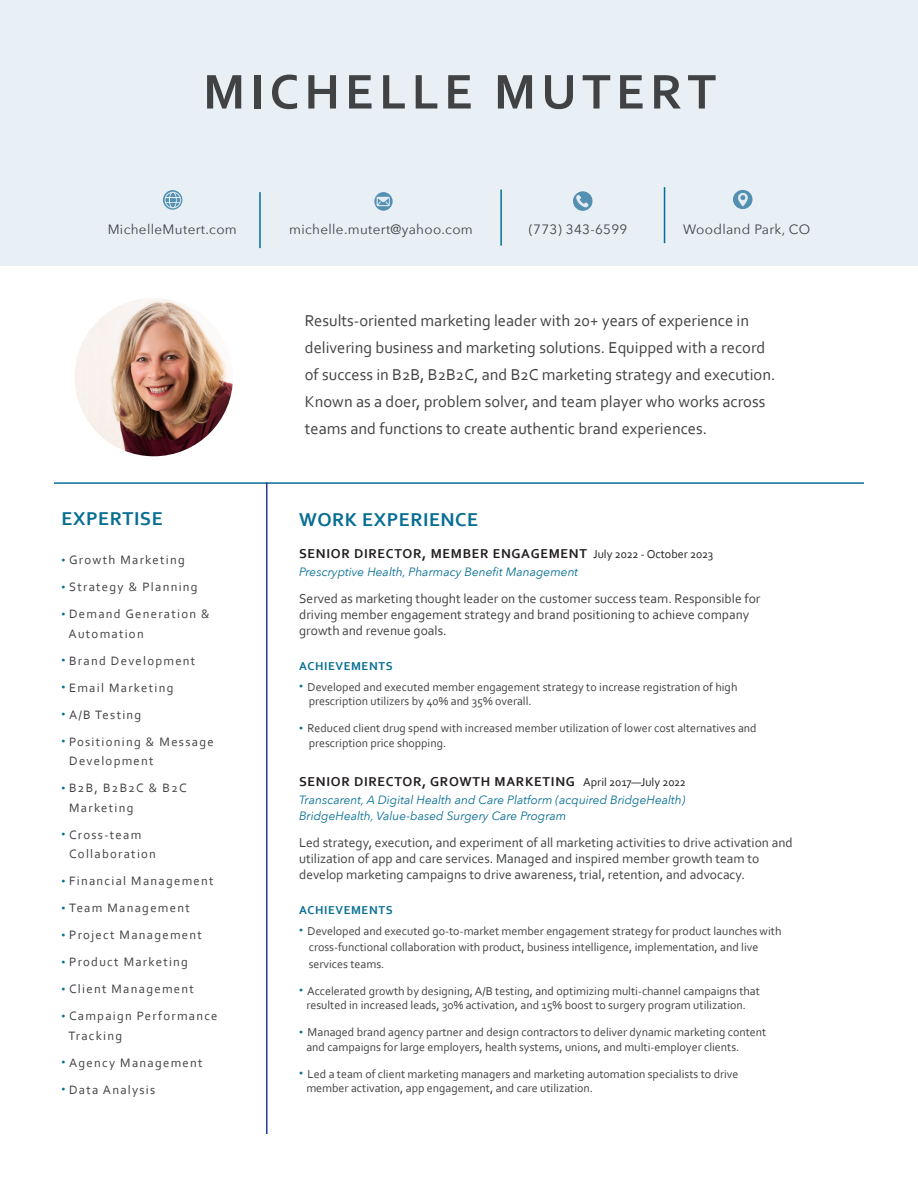
<style>
.page{position:relative;width:918px;height:1188px;background:#fff}
.page>*{position:absolute;margin:0;border:0;box-sizing:border-box;transform-origin:0 0}
.t1{font:700 51px "Corbel";letter-spacing:.1em;color:#414243}
.t2{font:700 19.5px "Corbel";letter-spacing:.025em;color:#076e93}
.t3{font:16.5px "Corbel";color:#414243}
.t4{font:13.5px/16.2px "Corbel";color:#414243}
.t5{font:700 13.5px "Corbel";letter-spacing:.05em;color:#231f20}
.t6{font:13.5px "Avenir Next";letter-spacing:.025em;color:#414243}
.t7{font:12.75px/19.5px "Corbel";letter-spacing:.1em;color:#414243}
.t8{font:12px "Corbel";color:#414243}
.t9{font:italic 12px "Avenir Next";color:#076e93}
.t10{font:700 12px "Corbel";letter-spacing:.05em;color:#076e93}
.s1{font-size:9px;color:#076e93}
.s2{font-weight:400;font-size:12px}
</style>
<div class="page">
<div style="left:0;top:0;width:918px;height:266px;background:#e8f0f5"></div>
<hr style="left:54px;top:482px;width:810px;height:2px;background:#076e93">
<hr style="left:266px;top:482px;width:2px;height:652px;background:#253f8e">
<hr style="left:259px;top:192px;width:2px;height:56px;background:#076e93">
<hr style="left:500px;top:190px;width:2px;height:56px;background:#076e93">
<hr style="left:664px;top:187px;width:1px;height:56px;background:#076e93">
<img style="left:75px;top:298px;width:158px;height:158px;border-radius:79px">
<img style="left:374px;top:192px;width:19px;height:19px;border-radius:9px">
<img style="left:163px;top:190px;width:19px;height:20px;border-radius:10px">
<img style="left:733px;top:190px;width:20px;height:19px;border-radius:10px">
<img style="left:573px;top:191px;width:20px;height:20px;border-radius:10px">
<p class="t1" style="left:203px;top:60px;width:515px">MICHELLE MUTERT</p>
<p class="t6" style="left:108px;top:218px;width:131px">MichelleMutert.com</p>
<p class="t6" style="left:289px;top:218px;width:185px">michelle.mutert@yahoo.com</p>
<p class="t6" style="left:529px;top:218px;width:100px">(773) 343-6599</p>
<p class="t6" style="left:683px;top:218px;width:129px">Woodland Park, CO</p>
<p class="t2" style="left:62px;top:507px;width:103px">EXPERTISE</p>
<p class="t7" style="left:62px;top:550px;width:125px"><span class="s1">•</span> Growth Marketing</p>
<p class="t7" style="left:62px;top:577px;width:138px"><span class="s1">•</span> Strategy &amp; Planning</p>
<p class="t7" style="left:69px;top:604px;width:143px;text-indent:-7px"><span class="s1">•</span> Demand Generation &amp;<br>Automation</p>
<p class="t7" style="left:62px;top:651px;width:135px"><span class="s1">•</span> Brand Development</p>
<p class="t7" style="left:62px;top:678px;width:113px"><span class="s1">•</span> Email Marketing</p>
<p class="t7" style="left:62px;top:705px;width:81px"><span class="s1">•</span> A/B Testing</p>
<p class="t7" style="left:62px;top:732px;width:154px"><span class="s1">•</span> Positioning &amp; Message</p>
<p class="t7" style="left:69px;top:751px;width:86px">Development</p>
<p class="t7" style="left:62px;top:778px;width:127px"><span class="s1">•</span> B2B, B2B2C &amp; B2C</p>
<p class="t7" style="left:69px;top:798px;width:66px">Marketing</p>
<p class="t7" style="left:62px;top:825px;width:81px"><span class="s1">•</span> Cross-team</p>
<p class="t7" style="left:69px;top:844px;width:88px">Collaboration</p>
<p class="t7" style="left:62px;top:871px;width:154px"><span class="s1">•</span> Financial Management</p>
<p class="t7" style="left:62px;top:898px;width:130px"><span class="s1">•</span> Team Management</p>
<p class="t7" style="left:62px;top:925px;width:142px"><span class="s1">•</span> Project Management</p>
<p class="t7" style="left:62px;top:952px;width:128px"><span class="s1">•</span> Product Marketing</p>
<p class="t7" style="left:62px;top:979px;width:134px"><span class="s1">•</span> Client Management</p>
<p class="t7" style="left:68px;top:1006px;width:151px;text-indent:-7px"><span class="s1">•</span> Campaign Performance<br>Tracking</p>
<p class="t7" style="left:62px;top:1053px;width:143px"><span class="s1">•</span> Agency Management</p>
<p class="t7" style="left:62px;top:1080px;width:95px"><span class="s1">•</span> Data Analysis</p>
<p class="t3" style="left:305px;top:310px;width:446px">Results-oriented marketing leader with 20+ years of experience in</p>
<p class="t3" style="left:305px;top:337px;width:462px">delivering business and marketing solutions. Equipped with a record</p>
<p class="t3" style="left:305px;top:364px;width:472px">of success in B2B, B2B2C, and B2C marketing strategy and execution.</p>
<p class="t3" style="left:305px;top:391px;width:462px">Known as a doer, problem solver, and team player who works across</p>
<p class="t3" style="left:305px;top:418px;width:404px">teams and functions to create authentic brand experiences.</p>
<p class="t2" style="left:299px;top:507px;width:181px">WORK EXPERIENCE</p>
<p class="t5" style="left:299px;top:545px;width:416px">SENIOR DIRECTOR, MEMBER ENGAGEMENT <span class="s2">July 2022 - October 2023</span></p>
<p class="t9" style="left:299px;top:562px;width:281px">Prescryptive Health, Pharmacy Benefit Management</p>
<p class="t4" style="left:299px;top:590px;width:463px">Served as marketing thought leader on the customer success team. Responsible for</p>
<p class="t4" style="left:299px;top:606px;width:452px">driving member engagement strategy and brand positioning to achieve company growth and revenue goals.</p>
<p class="t10" style="left:299px;top:658px;width:95px">ACHIEVEMENTS</p>
<p class="t8" style="left:299px;top:679px;width:440px"><span class="s1">•</span> Developed and executed member engagement strategy to increase registration of high</p>
<p class="t8" style="left:309px;top:694px;width:224px">prescription utilizers by 40% and 35% overall.</p>
<p class="t8" style="left:299px;top:721px;width:459px"><span class="s1">•</span> Reduced client drug spend with increased member utilization of lower cost alternatives and</p>
<p class="t8" style="left:309px;top:735px;width:139px">prescription price shopping.</p>
<p class="t5" style="left:299px;top:773px;width:388px">SENIOR DIRECTOR, GROWTH MARKETING <span class="s2">April 2017—July 2022</span></p>
<p class="t9" style="left:299px;top:789px;width:388px">Transcarent, A Digital Health and Care Platform (acquired BridgeHealth)</p>
<p class="t9" style="left:299px;top:806px;width:269px">BridgeHealth, Value-based Surgery Care Program</p>
<p class="t4" style="left:299px;top:834px;width:495px">Led strategy, execution, and experiment of all marketing activities to drive activation and</p>
<p class="t4" style="left:299px;top:850px;width:462px">utilization of app and care services. Managed and inspired member growth team to</p>
<p class="t4" style="left:299px;top:866px;width:447px">develop marketing campaigns to drive awareness, trial, retention, and advocacy.</p>
<p class="t10" style="left:299px;top:902px;width:95px">ACHIEVEMENTS</p>
<p class="t8" style="left:299px;top:923px;width:484px"><span class="s1">•</span> Developed and executed go-to-market member engagement strategy for product launches with</p>
<p class="t8" style="left:309px;top:940px;width:451px">cross-functional collaboration with product, business intelligence, implementation, and live</p>
<p class="t8" style="left:309px;top:956px;width:77px">services teams.</p>
<p class="t8" style="left:299px;top:983px;width:462px"><span class="s1">•</span> Accelerated growth by designing, A/B testing, and optimizing multi-channel campaigns that</p>
<p class="t8" style="left:306px;top:998px;width:441px">resulted in increased leads, 30% activation, and 15% boost to surgery program utilization.</p>
<p class="t8" style="left:299px;top:1025px;width:469px"><span class="s1">•</span> Managed brand agency partner and design contractors to deliver dynamic marketing content</p>
<p class="t8" style="left:306px;top:1039px;width:435px">and campaigns for large employers, health systems, unions, and multi-employer clients.</p>
<p class="t8" style="left:299px;top:1066px;width:441px"><span class="s1">•</span> Led a team of client marketing managers and marketing automation specialists to drive</p>
<p class="t8" style="left:306px;top:1081px;width:288px">member activation, app engagement, and care utilization.</p>
</div>
